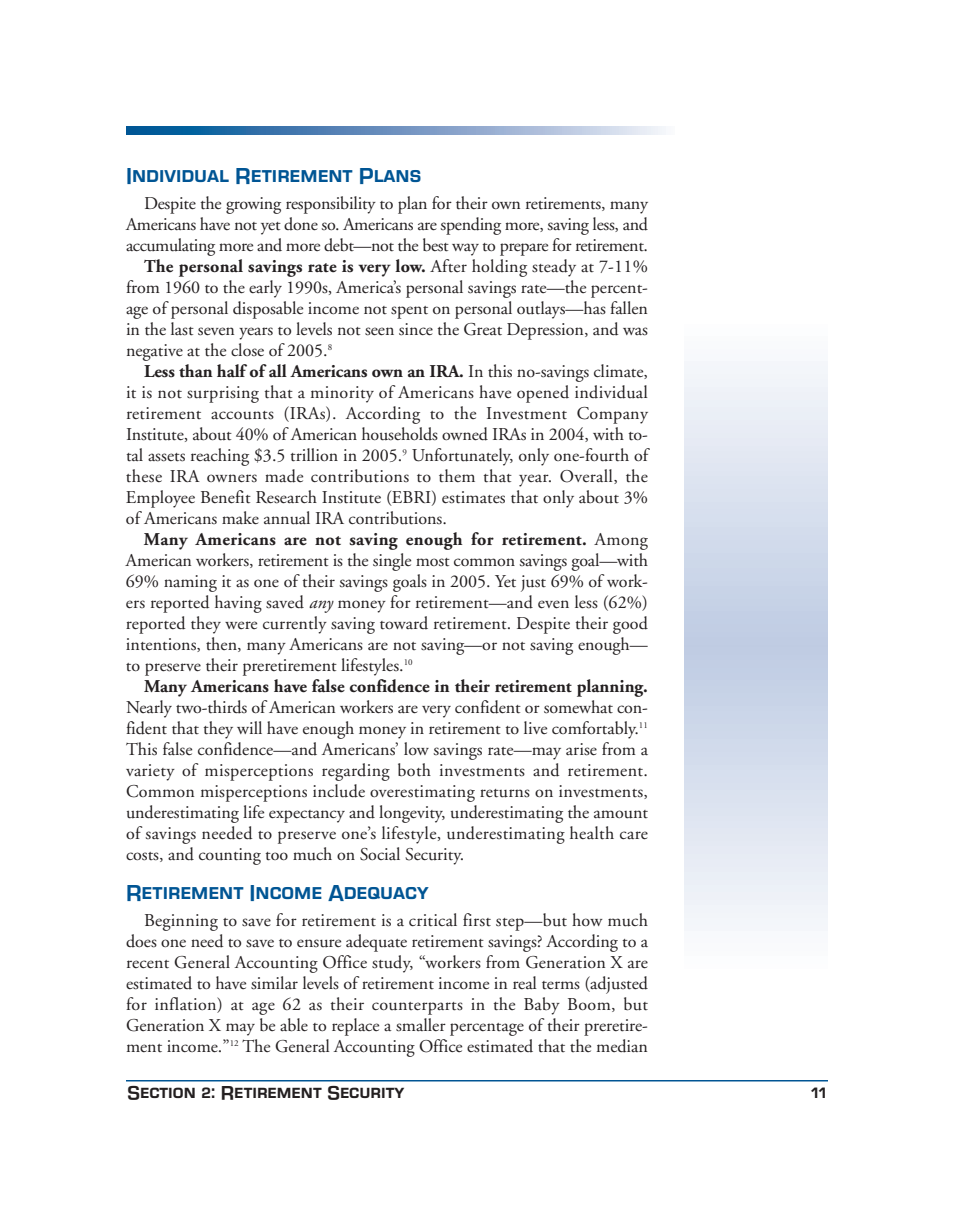
<style>
.page{position:relative;width:954px;height:1224px;background:#fff}
.page>*{position:absolute;margin:0;border:0;box-sizing:border-box;transform-origin:0 0}
.t1{font:700 21px "Eurostile DCD";color:#005594}
.t2{font:18px/21px "Adobe Garamond";color:#231f20;text-align:justify}
.t3{font:700 18px "Adobe Garamond";letter-spacing:.005em;color:#231f20}
.t4{font:18px "Adobe Garamond";letter-spacing:.02em;color:#231f20}
.t5{font:18px "Adobe Garamond";letter-spacing:-.02em;color:#231f20}
.t6{font:700 18px "Eurostile DCD";color:#231f20}
.s1{font-weight:400}
.s2{font-style:italic}
</style>
<div class="page">
<svg style="left:126px;top:126px;width:540px;height:9px;background:#6e97c1"></svg>
<svg style="left:684px;top:361px;width:144px;height:570px;background:#d9e0ee"></svg>
<hr style="left:126px;top:1080px;width:702px;height:2px;background:#005594">
<p class="t1" style="left:126px;top:162px;width:297px">Individual Retirement Plans</p>
<p class="t2" style="left:144px;top:194px;width:506px">Despite the growing responsibility to plan for their own retirements, many</p>
<p class="t5" style="left:126px;top:217px;width:523px">Americans have not yet done so. Americans are spending more, saving less, and</p>
<p class="t5" style="left:126px;top:238px;width:523px">accumulating more and more debt—not the best way to prepare for retirement.</p>
<p class="t3" style="left:144px;top:259px;width:505px">The personal savings rate is very low. <span class="s1">After holding steady at 7-11%</span></p>
<p class="t2" style="left:126px;top:278px;width:523px">from 1960 to the early 1990s, America’s personal savings rate—the percent-</p>
<p class="t2" style="left:126px;top:299px;width:523px">age of personal disposable income not spent on personal outlays—has fallen</p>
<p class="t2" style="left:126px;top:320px;width:523px">in the last seven years to levels not seen since the Great Depression, and was</p>
<p class="t2" style="left:126px;top:341px;width:208px">negative at the close of 2005.<sup>8</sup></p>
<p class="t3" style="left:144px;top:364px;width:505px">Less than half of all Americans own an IRA. <span class="s1">In this no-savings climate,</span></p>
<p class="t4" style="left:126px;top:385px;width:524px">it is not surprising that a minority of Americans have opened individual</p>
<p class="t4" style="left:126px;top:406px;width:524px">retirement accounts (IRAs). According to the Investment Company</p>
<p class="t2" style="left:126px;top:425px;width:523px">Institute, about 40% of American households owned IRAs in 2004, with to-</p>
<p class="t2" style="left:126px;top:446px;width:524px">tal assets reaching $3.5 trillion in 2005.<sup>9</sup> Unfortunately, only one-fourth of</p>
<p class="t4" style="left:126px;top:469px;width:524px">these IRA owners made contributions to them that year. Overall, the</p>
<p class="t2" style="left:126px;top:488px;width:524px">Employee Benefit Research Institute (EBRI) estimates that only about 3%</p>
<p class="t2" style="left:126px;top:509px;width:322px">of Americans make annual IRA contributions.</p>
<p class="t3" style="left:144px;top:532px;width:506px">Many Americans are not saving enough for retirement. <span class="s1">Among</span></p>
<p class="t2" style="left:126px;top:551px;width:524px">American workers, retirement is the single most common savings goal—with</p>
<p class="t2" style="left:126px;top:572px;width:523px">69% naming it as one of their savings goals in 2005. Yet just 69% of work-</p>
<p class="t2" style="left:126px;top:593px;width:523px">ers reported having saved <span class="s2">any</span> money for retirement—and even less (62%)</p>
<p class="t2" style="left:126px;top:614px;width:524px">reported they were currently saving toward retirement. Despite their good</p>
<p class="t2" style="left:126px;top:635px;width:523px">intentions, then, many Americans are not saving—or not saving enough—</p>
<p class="t2" style="left:126px;top:656px;width:288px">to preserve their preretirement lifestyles.<sup>10</sup></p>
<p class="t3" style="left:144px;top:679px;width:505px">Many Americans have false confidence in their retirement planning.</p>
<p class="t2" style="left:126px;top:698px;width:524px">Nearly two-thirds of American workers are very confident or somewhat con&shy;fident that they will have enough money in retirement to live comfortably.<sup>11<br></sup>This false confidence—and Americans’ low savings rate—may arise from a variety of misperceptions regarding both investments and retirement.<br>Common misperceptions include overestimating returns on investments, underestimating life expectancy and longevity, underestimating the amount of savings needed to preserve one’s lifestyle, underestimating health care costs, and counting too much on Social Security.</p>
<p class="t1" style="left:126px;top:879px;width:304px">Retirement Income Adequacy</p>
<p class="t2" style="left:126px;top:911px;width:524px;text-indent:18px">Beginning to save for retirement is a critical first step—but how much does one need to save to ensure adequate retirement savings? According to a recent General Accounting Office study, “workers from Generation X are estimated to have similar levels of retirement income in real terms (adjusted for inflation) at age 62 as their counterparts in the Baby Boom, but Generation X may be able to replace a smaller percentage of their preretire&shy;ment income.”<sup>12</sup> The General Accounting Office estimated that the median</p>
<p class="t6" style="left:128px;top:1081px;width:278px">Section 2: Retirement Security</p>
<p class="t6" style="left:811px;top:1081px;width:17px">11</p>
</div>
